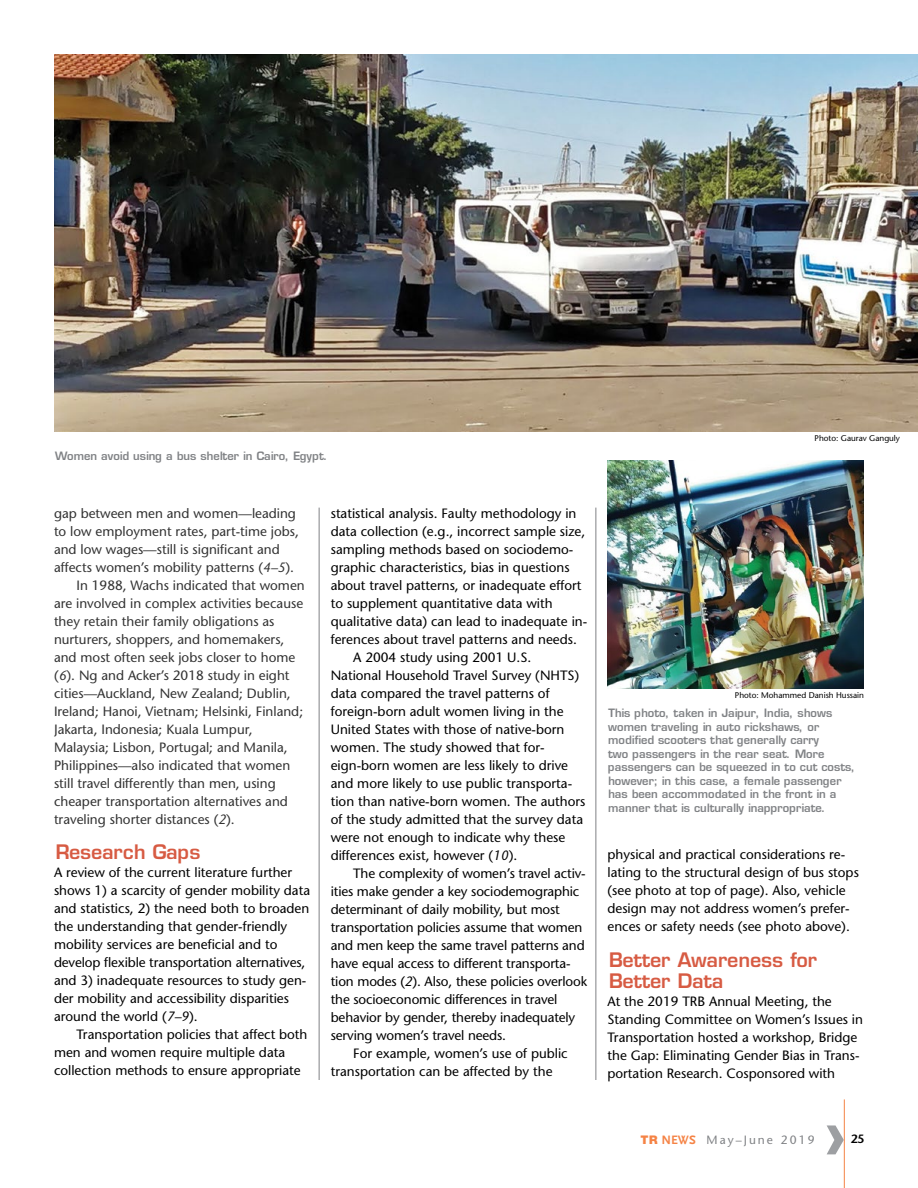
<style>
.page{position:relative;width:918px;height:1188px;background:#fff}
.page>*{position:absolute;margin:0;border:0;box-sizing:border-box;transform-origin:0 0}
.t1{font:700 70.5px "Frutiger";color:#9d9fa2}
.t2{font:600 19.5px/21.6px "Eurostile";color:#d75b43}
.t3{font:13.5px/18px "Stone Sans";color:#000}
.t4{font:13.5px "Stone Sans";color:#333}
.t5{font:12px "Stone Sans";letter-spacing:.17em;color:#808285}
.t6{font:600 12px "Stone Sans";color:#000}
.t7{font:600 11.25px/13.5px "Eurostile";color:#808285}
.t8{font:8.25px "Stone Sans";color:#000}
.s1{font-style:italic}
.s2{font-family:"Nimbus San Nov D Blac";font-size:12.75px;color:#f58345}
.s3{font-family:"Scala Sans";font-weight:700;font-size:12.75px;color:#f58345}
</style>
<div class="page">
<hr style="left:596px;top:508px;width:1px;height:572px;background:#808285">
<hr style="left:319px;top:508px;width:1px;height:572px;background:#808285">
<hr style="left:844px;top:1099px;width:1px;height:89px;background:#f58345">
<img style="left:54px;top:54px;width:864px;height:378px">
<img style="left:608px;top:460px;width:256px;height:228px">
<p class="t7" style="left:54px;top:449px;width:275px">Women avoid using a bus shelter in Cairo, Egypt.</p>
<p class="t4" style="left:54px;top:505px;width:244px">gap between men and women—leading</p>
<p class="t4" style="left:54px;top:523px;width:246px">to low employment rates, part-time jobs,</p>
<p class="t4" style="left:54px;top:541px;width:227px">and low wages—still is significant and</p>
<p class="t4" style="left:54px;top:559px;width:242px">affects women’s mobility patterns (<span class="s1">4–5</span>).</p>
<p class="t4" style="left:77px;top:577px;width:230px">In 1988, Wachs indicated that women</p>
<p class="t4" style="left:54px;top:595px;width:251px">are involved in complex activities because</p>
<p class="t4" style="left:54px;top:613px;width:222px">they retain their family obligations as</p>
<p class="t4" style="left:54px;top:631px;width:232px">nurturers, shoppers, and homemakers,</p>
<p class="t4" style="left:54px;top:649px;width:243px">and most often seek jobs closer to home</p>
<p class="t4" style="left:54px;top:667px;width:237px">(<span class="s1">6</span>). Ng and Acker’s 2018 study in eight</p>
<p class="t4" style="left:54px;top:685px;width:238px">cities—Auckland, New Zealand; Dublin,</p>
<p class="t4" style="left:54px;top:703px;width:251px">Ireland; Hanoi, Vietnam; Helsinki, Finland;</p>
<p class="t4" style="left:54px;top:721px;width:200px">Jakarta, Indonesia; Kuala Lumpur,</p>
<p class="t4" style="left:54px;top:739px;width:235px">Malaysia; Lisbon, Portugal; and Manila,</p>
<p class="t4" style="left:54px;top:757px;width:238px">Philippines—also indicated that women</p>
<p class="t4" style="left:54px;top:775px;width:223px">still travel differently than men, using</p>
<p class="t4" style="left:54px;top:793px;width:235px">cheaper transportation alternatives and</p>
<p class="t4" style="left:54px;top:811px;width:182px">traveling shorter distances (<span class="s1">2</span>).</p>
<h2 class="t2" style="left:54px;top:841px;width:147px">Research Gaps</h2>
<p class="t3" style="left:54px;top:864px;width:258px">A review of the current literature further shows 1) a scarcity of gender mobility data and statistics, 2) the need both to broaden the understanding that gender-friendly mobility services are beneficial and to develop flexible transportation alternatives, and 3) inadequate resources to study gen&shy;der mobility and accessibility disparities around the world (<span class="s1">7–9</span>).</p>
<p class="t3" style="left:54px;top:1026px;width:255px;text-indent:23px">Transportation policies that affect both men and women require multiple data collection methods to ensure appropriate</p>
<p class="t3" style="left:331px;top:504px;width:247px">statistical analysis. Faulty methodology in</p>
<p class="t3" style="left:331px;top:522px;width:256px">data collection (e.g., incorrect sample size,</p>
<p class="t3" style="left:331px;top:540px;width:244px">sampling methods based on sociodemo-</p>
<p class="t3" style="left:331px;top:558px;width:240px">graphic characteristics, bias in questions</p>
<p class="t3" style="left:331px;top:576px;width:252px">about travel patterns, or inadequate effort</p>
<p class="t3" style="left:331px;top:594px;width:223px">to supplement quantitative data with</p>
<p class="t3" style="left:331px;top:612px;width:258px">qualitative data) can lead to inadequate in-</p>
<p class="t3" style="left:331px;top:630px;width:248px">ferences about travel patterns and needs.</p>
<p class="t3" style="left:353px;top:648px;width:180px">A 2004 study using 2001 U.S.</p>
<p class="t3" style="left:331px;top:666px;width:250px">National Household Travel Survey (NHTS)</p>
<p class="t3" style="left:331px;top:684px;width:220px">data compared the travel patterns of</p>
<p class="t3" style="left:331px;top:702px;width:234px">foreign-born adult women living in the</p>
<p class="t3" style="left:331px;top:720px;width:235px">United States with those of native-born</p>
<p class="t3" style="left:331px;top:738px;width:216px">women. The study showed that for-</p>
<p class="t3" style="left:331px;top:756px;width:239px">eign-born women are less likely to drive</p>
<p class="t3" style="left:331px;top:774px;width:243px">and more likely to use public transporta-</p>
<p class="t3" style="left:331px;top:792px;width:256px">tion than native-born women. The authors</p>
<p class="t3" style="left:331px;top:810px;width:254px">of the study admitted that the survey data</p>
<p class="t3" style="left:331px;top:828px;width:236px">were not enough to indicate why these</p>
<p class="t3" style="left:331px;top:846px;width:188px">differences exist, however (<span class="s1">10</span>).</p>
<p class="t3" style="left:353px;top:864px;width:234px">The complexity of women’s travel activ-</p>
<p class="t3" style="left:331px;top:882px;width:250px">ities make gender a key sociodemographic</p>
<p class="t3" style="left:331px;top:900px;width:231px">determinant of daily mobility, but most</p>
<p class="t3" style="left:331px;top:918px;width:253px">transportation policies assume that women</p>
<p class="t3" style="left:331px;top:936px;width:255px">and men keep the same travel patterns and</p>
<p class="t3" style="left:331px;top:954px;width:241px">have equal access to different transporta-</p>
<p class="t3" style="left:331px;top:972px;width:258px">tion modes (<span class="s1">2</span>). Also, these policies overlook</p>
<p class="t3" style="left:331px;top:990px;width:228px">the socioeconomic differences in travel</p>
<p class="t3" style="left:331px;top:1008px;width:246px">behavior by gender, thereby inadequately</p>
<p class="t3" style="left:331px;top:1026px;width:177px">serving women’s travel needs.</p>
<p class="t3" style="left:353px;top:1044px;width:216px">For example, women’s use of public</p>
<p class="t3" style="left:331px;top:1062px;width:223px">transportation can be affected by the</p>
<p class="t8" style="left:815px;top:433px;width:87px">Photo: Gaurav Ganguly</p>
<p class="t8" style="left:735px;top:690px;width:131px">Photo: Mohammed Danish Hussain</p>
<p class="t7" style="left:608px;top:706px;width:249px">This photo, taken in Jaipur, India, shows women traveling in auto rickshaws, or modified scooters that generally carry<br>two passengers in the rear seat. More passengers can be squeezed in to cut costs, however; in this case, a female passenger has been accommodated in the front in a manner that is culturally inappropriate.</p>
<p class="t3" style="left:608px;top:846px;width:253px">physical and practical considerations re&shy;lating to the structural design of bus stops (see photo at top of page). Also, vehicle design may not address women’s prefer&shy;ences or safety needs (see photo above).</p>
<h2 class="t2" style="left:608px;top:948px;width:210px">Better Awareness for<br>Better Data</h2>
<p class="t3" style="left:608px;top:992px;width:257px">At the 2019 TRB Annual Meeting, the Standing Committee on Women’s Issues in Transportation hosted a workshop, Bridge the Gap: Eliminating Gender Bias in Trans&shy;portation Research. Cosponsored with</p>
<h1 class="t1" style="left:824px;top:1093px;width:25px">›</h1>
<p class="t5" style="left:641px;top:1132px;width:175px"><span class="s2">TR</span> <span class="s3">NEWS</span> May–June 2019</p>
<p class="t6" style="left:851px;top:1131px;width:15px">25</p>
</div>
